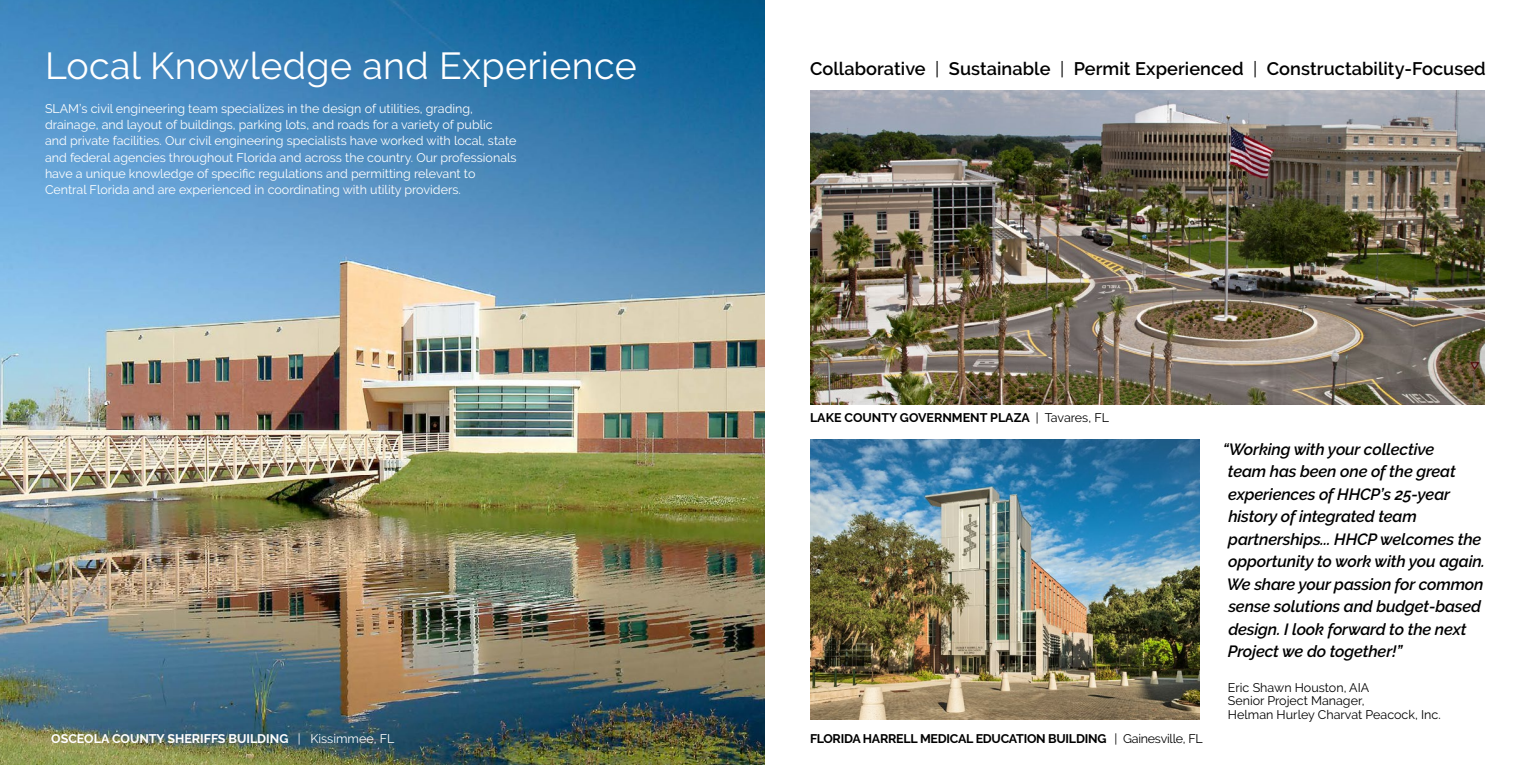
<style>
.page{position:relative;width:1530px;height:765px;background:#fff}
.page>*{position:absolute;margin:0;border:0;box-sizing:border-box;transform-origin:0 0}
.t1{font:37.5px "Raleway";letter-spacing:.01em;color:#fff}
.t2{font:600 18.12px "Raleway";letter-spacing:.005em;color:#000}
.t3{font:italic 600 16.25px/22.5px "Raleway";letter-spacing:-.01em;color:#000}
.t4{font:12.5px/16.2px "Raleway";color:#fff}
.t5{font:12.5px/13.8px "Raleway";color:#000}
.t6{font:700 12.5px "Raleway";letter-spacing:-.02em;color:#000}
.t7{font:700 12.5px "Raleway";color:#fff}
.t8{font:700 12.5px "Raleway";color:#000}
.s1{font-weight:400}
</style>
<div class="page">
<img style="left:0;top:0;width:765px;height:765px">
<img style="left:810px;top:90px;width:675px;height:314px">
<img style="left:810px;top:440px;width:390px;height:280px">
<h1 class="t1" style="left:45px;top:44px;width:593px">Local Knowledge and Experience</h1>
<p class="t4" style="left:45px;top:100px;width:473px">SLAM’s civil engineering team specializes in the design of utilities, grading, drainage, and layout of buildings, parking lots, and roads for a variety of public and private facilities. Our civil engineering specialists have worked with local, state and federal agencies throughout Florida and across the country. Our professionals have a unique knowledge of specific regulations and permitting relevant to Central Florida and are experienced in coordinating with utility providers.</p>
<p class="t7" style="left:51px;top:731px;width:345px">OSCEOLA COUNTY SHERIFFS BUILDING <span class="s1">| Kissimmee, FL</span></p>
<h2 class="t2" style="left:810px;top:58px;width:677px">Collaborative <span class="s1">|</span> Sustainable <span class="s1">|</span> Permit Experienced <span class="s1">|</span> Constructability-Focused</h2>
<p class="t8" style="left:810px;top:410px;width:301px">LAKE COUNTY GOVERNMENT PLAZA <span class="s1">| Tavares, FL</span></p>
<p class="t6" style="left:810px;top:731px;width:394px">FLORIDA HARRELL MEDICAL EDUCATION BUILDING <span class="s1">| Gainesville, FL</span></p>
<p class="t3" style="left:1223px;top:438px;width:264px">“Working with your collective<br>team has been one of the great experiences of HHCP’s 25-year history of integrated team partnerships... HHCP welcomes the opportunity to work with you again.<br>We share your passion for common sense solutions and budget-based design. I look forward to the next<br>Project we do together!”</p>
<p class="t5" style="left:1228px;top:680px;width:214px">Eric Shawn Houston, AIA<br>Senior Project Manager,<br>Helman Hurley Charvat Peacock, Inc.</p>
</div>
